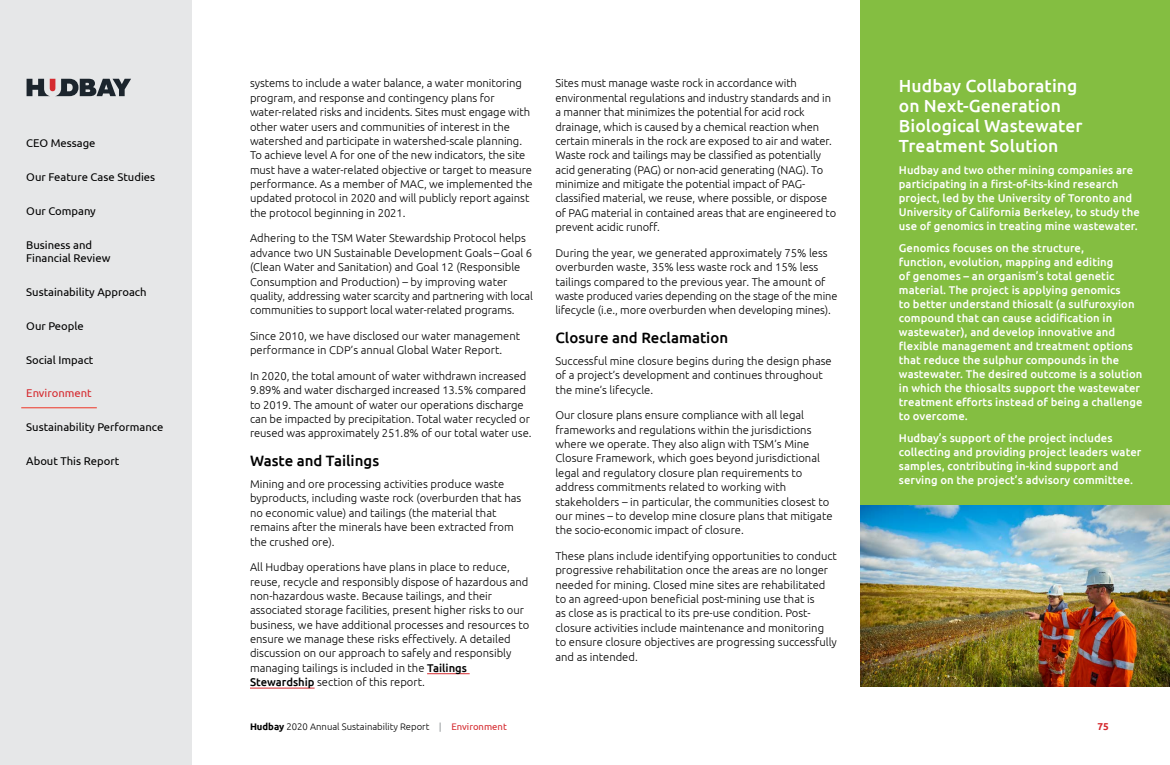
<style>
.page{position:relative;width:1170px;height:765px;background:#fff}
.page>*{position:absolute;margin:0;border:0;box-sizing:border-box;transform-origin:0 0}
.Case_Study___Title{font:500 17.5px/20px "Ubuntu";letter-spacing:.005em;color:#fff}
.t1{font:500 15px "Ubuntu";color:#000}
.Body_Text{font:300 11.25px/14.4px "Ubuntu";color:#000}
.Case_Study___Body_Te{font:500 11.25px/14px "Ubuntu";letter-spacing:.005em;color:#fff}
.t2{font:11.25px/13.8px "Ubuntu";color:#000}
.t3{font:11.25px "Ubuntu";color:#d52a2f}
.t4{font:700 10px "Ubuntu";color:#d52a2f}
.t5{font:300 9.5px "Ubuntu";color:#000}
.s1{font-weight:500}
.s2{font-weight:700}
.s3{font-weight:700;color:#b1b4b6}
.s4{font-weight:400;color:#d52a2f}
</style>
<div class="page">
<div style="left:861px;top:0;width:309px;height:506px;background:#84be41"></div>
<div style="left:0;top:0;width:191px;height:765px;background:#e6e7e8"></div>
<svg style="left:27px;top:79px;width:104px;height:17px"></svg>
<hr style="left:21px;top:407px;width:76px;height:1px;background:#ee3524">
<img style="left:861px;top:506px;width:309px;height:180px">
<hr style="left:427px;top:674px;width:43px;height:1px;background:#d52a2f">
<hr style="left:250px;top:688px;width:65px;height:1px;background:#d52a2f">
<p class="t2" style="left:26px;top:136px;width:71px">CEO Message</p>
<p class="t2" style="left:26px;top:170px;width:130px">Our Feature Case Studies</p>
<p class="t2" style="left:26px;top:204px;width:71px">Our Company</p>
<p class="t2" style="left:26px;top:238px;width:86px">Business and<br>Financial Review</p>
<p class="t2" style="left:26px;top:285px;width:122px">Sustainability Approach</p>
<p class="t2" style="left:26px;top:319px;width:59px">Our People</p>
<p class="t2" style="left:26px;top:353px;width:69px">Social Impact</p>
<p class="t3" style="left:26px;top:387px;width:67px">Environment</p>
<p class="t2" style="left:26px;top:420px;width:139px">Sustainability Performance</p>
<p class="t2" style="left:26px;top:454px;width:95px">About This Report</p>
<p class="Body_Text" style="left:250px;top:76px;width:284px">systems to include a water balance, a water monitoring program, and response and contingency plans for water-related risks and incidents. Sites must engage with other water users and communities of interest in the watershed and participate in watershed-scale planning.<br>To achieve level A for one of the new indicators, the site must have a water-related objective or target to measure performance. As a member of MAC, we implemented the updated protocol in 2020 and will publicly report against the protocol beginning in 2021.</p>
<p class="Body_Text" style="left:250px;top:231px;width:284px">Adhering to the TSM Water Stewardship Protocol helps advance two UN Sustainable Development Goals – Goal 6 (Clean Water and Sanitation) and Goal 12 (Responsible Consumption and Production) – by improving water quality, addressing water scarcity and partnering with local communities to support local water-related programs.</p>
<p class="Body_Text" style="left:250px;top:329px;width:272px">Since 2010, we have disclosed our water management performance in CDP’s annual Global Water Report.</p>
<p class="Body_Text" style="left:250px;top:369px;width:283px">In 2020, the total amount of water withdrawn increased 9.89% and water discharged increased 13.5% compared to 2019. The amount of water our operations discharge can be impacted by precipitation. Total water recycled or reused was approximately 251.8% of our total water use.</p>
<h3 class="t1" style="left:250px;top:451px;width:131px">Waste and Tailings</h3>
<p class="Body_Text" style="left:250px;top:477px;width:273px">Mining and ore processing activities produce waste byproducts, including waste rock (overburden that has no economic value) and tailings (the material that remains after the minerals have been extracted from the crushed ore).</p>
<p class="Body_Text" style="left:250px;top:560px;width:281px">All Hudbay operations have plans in place to reduce, reuse, recycle and responsibly dispose of hazardous and non-hazardous waste. Because tailings, and their associated storage facilities, present higher risks to our business, we have additional processes and resources to ensure we manage these risks effectively. A detailed discussion on our approach to safely and responsibly managing tailings is included in the <span class="s1">Tailings Stewardship</span> section of this report.</p>
<p class="Body_Text" style="left:555px;top:76px;width:282px">Sites must manage waste rock in accordance with environmental regulations and industry standards and in a manner that minimizes the potential for acid rock drainage, which is caused by a chemical reaction when certain minerals in the rock are exposed to air and water.<br>Waste rock and tailings may be classified as potentially acid generating (PAG) or non-acid generating (NAG). To minimize and mitigate the potential impact of PAG&shy;classified material, we reuse, where possible, or dispose of PAG material in contained areas that are engineered to prevent acidic runoff.</p>
<p class="Body_Text" style="left:555px;top:245px;width:284px">During the year, we generated approximately 75% less overburden waste, 35% less waste rock and 15% less tailings compared to the previous year. The amount of waste produced varies depending on the stage of the mine lifecycle (i.e., more overburden when developing mines).</p>
<h3 class="t1" style="left:555px;top:328px;width:174px">Closure and Reclamation</h3>
<p class="Body_Text" style="left:555px;top:354px;width:278px">Successful mine closure begins during the design phase of a project’s development and continues throughout the mine’s lifecycle.</p>
<p class="Body_Text" style="left:555px;top:408px;width:279px">Our closure plans ensure compliance with all legal frameworks and regulations within the jurisdictions where we operate. They also align with TSM’s Mine Closure Framework, which goes beyond jurisdictional legal and regulatory closure plan requirements to address commitments related to working with stakeholders – in particular, the communities closest to our mines – to develop mine closure plans that mitigate the socio-economic impact of closure.</p>
<p class="Body_Text" style="left:555px;top:549px;width:283px">These plans include identifying opportunities to conduct progressive rehabilitation once the areas are no longer needed for mining. Closed mine sites are rehabilitated to an agreed-upon beneficial post-mining use that is<br>as close as is practical to its pre-use condition. Post&shy;closure activities include maintenance and monitoring to ensure closure objectives are progressing successfully and as intended.</p>
<p class="Case_Study___Title" style="left:899px;top:75px;width:185px">Hudbay Collaborating on Next-Generation<br>Biological Wastewater<br>Treatment Solution</p>
<p class="Case_Study___Body_Te" style="left:899px;top:162px;width:242px">Hudbay and two other mining companies are participating in a first-of-its-kind research project, led by the University of Toronto and University of California Berkeley, to study the use of genomics in treating mine wastewater.</p>
<p class="Case_Study___Body_Te" style="left:899px;top:240px;width:245px">Genomics focuses on the structure,<br>function, evolution, mapping and editing<br>of genomes – an organism’s total genetic material. The project is applying genomics<br>to better understand thiosalt (a sulfuroxyion compound that can cause acidification in wastewater), and develop innovative and flexible management and treatment options that reduce the sulphur compounds in the wastewater. The desired outcome is a solution in which the thiosalts support the wastewater treatment efforts instead of being a challenge to overcome.</p>
<p class="Case_Study___Body_Te" style="left:899px;top:431px;width:244px">Hudbay’s support of the project includes collecting and providing project leaders water samples, contributing in-kind support and serving on the project’s advisory committee.</p>
<p class="t5" style="left:250px;top:720px;width:258px"><span class="s2">Hudbay</span> 2020 Annual Sustainability Report <span class="s3">|</span> <span class="s4">Environment</span></p>
<p class="t4" style="left:1097px;top:720px;width:13px">75</p>
</div>
